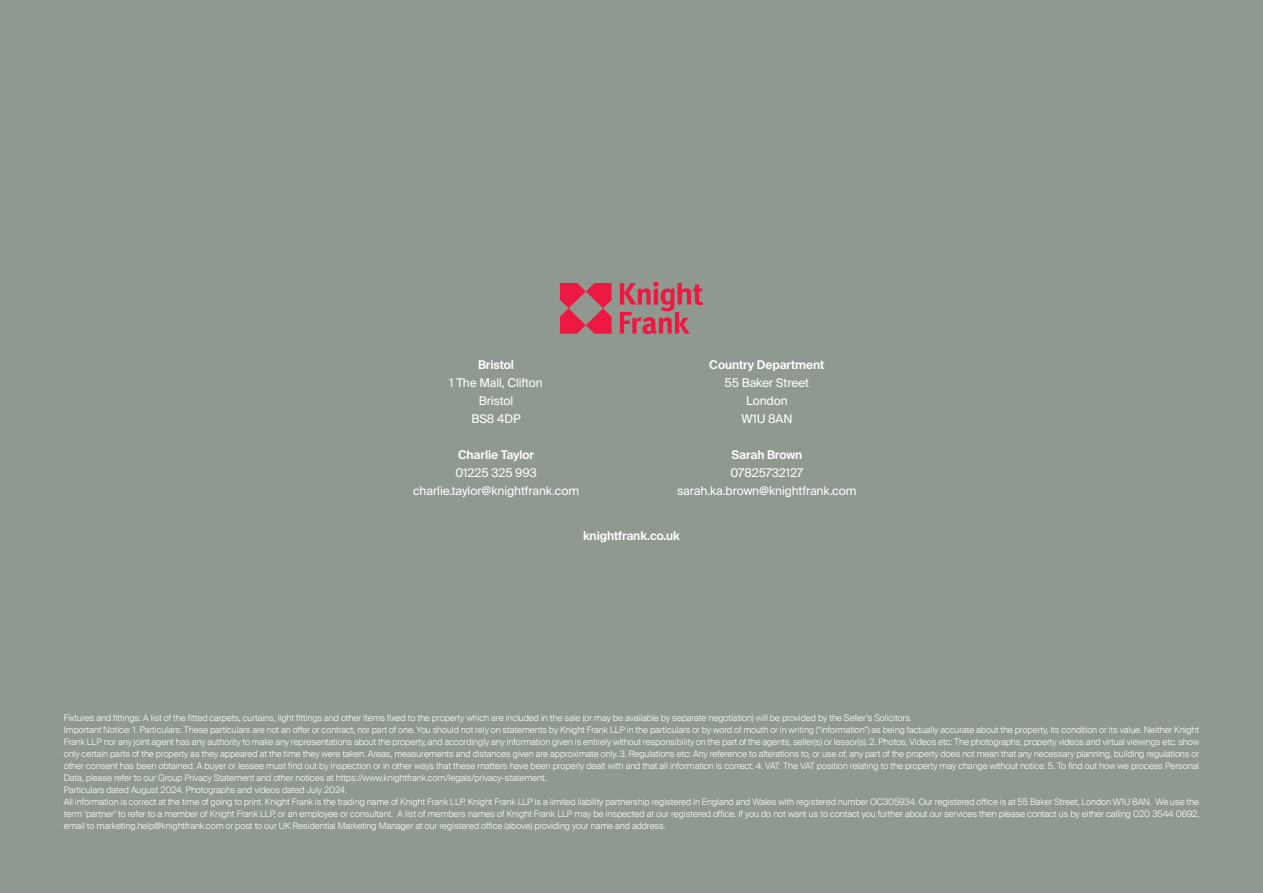
<style>
.page{position:relative;width:1263px;height:893px;background:#8f9990}
.page>*{position:absolute;margin:0;border:0;box-sizing:border-box;transform-origin:0 0}
.t1{font:12px/18px "Suisse Intl";letter-spacing:-.01em;color:#fff;text-align:center}
.t2{font:600 12px "Suisse Intl";letter-spacing:-.01em;color:#fff}
.t3{font:300 9px/12px "Suisse Intl";letter-spacing:-.01em;color:#fff}
</style>
<div class="page">
<svg style="left:560px;top:283px;width:51px;height:51px"></svg>
<svg style="left:620px;top:282px;width:83px;height:52px"></svg>
<h1 class="t2" style="left:478px;top:358px;width:38px">Bristol</h1>
<h1 class="t1" style="left:449px;top:374px;width:95px">1 The Mall, Clifton<br>Bristol<br>BS8 4DP</h1>
<h1 class="t2" style="left:458px;top:448px;width:78px">Charlie Taylor</h1>
<h1 class="t1" style="left:413px;top:464px;width:168px">01225 325 993 charlie.taylor@knightfrank.com</h1>
<h1 class="t2" style="left:709px;top:358px;width:117px">Country Department</h1>
<h1 class="t1" style="left:725px;top:374px;width:86px">55 Baker Street<br>London<br>W1U 8AN</h1>
<h1 class="t2" style="left:731px;top:448px;width:72px">Sarah Brown</h1>
<h1 class="t1" style="left:677px;top:464px;width:181px">07825732127 sarah.ka.brown@knightfrank.com</h1>
<h1 class="t2" style="left:583px;top:529px;width:98px">knightfrank.co.uk</h1>
<p class="t3" style="left:64px;top:712px;width:1137px">Fixtures and fittings: A list of the fitted carpets, curtains, light fittings and other items fixed to the property which are included in the sale (or may be available by separate negotiation) will be provided by the Seller’s Solicitors.<br>Important Notice: 1. Particulars: These particulars are not an offer or contract, nor part of one. You should not rely on statements by Knight Frank LLP in the particulars or by word of mouth or in writing (“information”) as being factually accurate about the property, its condition or its value. Neither Knight Frank LLP nor any joint agent has any authority to make any representations about the property, and accordingly any information given is entirely without responsibility on the part of the agents, seller(s) or lessor(s). 2. Photos, Videos etc: The photographs, property videos and virtual viewings etc. show only certain parts of the property as they appeared at the time they were taken. Areas, measurements and distances given are approximate only. 3. Regulations etc: Any reference to alterations to, or use of, any part of the property does not mean that any necessary planning, building regulations or other consent has been obtained. A buyer or lessee must find out by inspection or in other ways that these matters have been properly dealt with and that all information is correct. 4. VAT: The VAT position relating to the property may change without notice. 5. To find out how we process Personal Data, please refer to our Group Privacy Statement and other notices at https://www.knightfrank.com/legals/privacy-statement.<br>Particulars dated August 2024. Photographs and videos dated July 2024.<br>All information is correct at the time of going to print. Knight Frank is the trading name of Knight Frank LLP. Knight Frank LLP is a limited liability partnership registered in England and Wales with registered number OC305934. Our registered office is at 55 Baker Street, London W1U 8AN. We use the term ‘partner’ to refer to a member of Knight Frank LLP, or an employee or consultant. A list of members names of Knight Frank LLP may be inspected at our registered office. If you do not want us to contact you further about our services then please contact us by either calling 020 3544 0692, email to marketing.help@knightfrank.com or post to our UK Residential Marketing Manager at our registered office (above) providing your name and address.</p>
</div>
